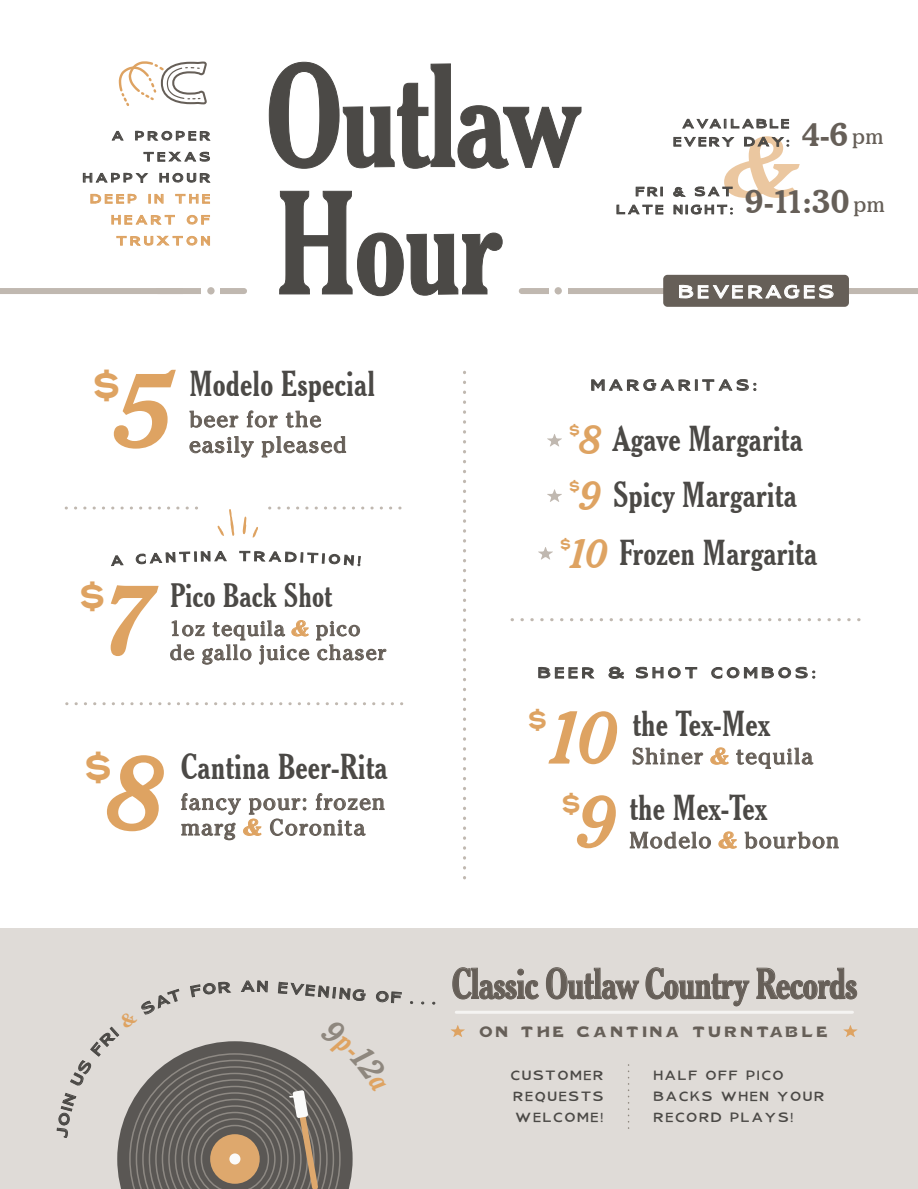
<style>
.page{position:relative;width:918px;height:1189px;background:#fff}
.page>*{position:absolute;margin:0;border:0;box-sizing:border-box;transform-origin:0 0}
.t1{font:700 condensed 142.2px/127.2px "Cheltenham BT";letter-spacing:-.025em;color:#4b4946}
.t2{font:108.6px "Cheltenham BT Bold Italic Headline";color:#dea362}
.t3{font:102px "Cheltenham BT Bold Italic Headline";color:#dea362}
.t4{font:81px "Cheltenham BT Bold Italic Headline";color:#dea362;scale:1.2 1}
.t5{font:75.9px "Cheltenham BT Bold Italic Headline";color:#dea362}
.t6{font:700 condensed 42px "Cheltenham BT";letter-spacing:-.025em;color:#665f58}
.t7{font:42px "Cheltenham BT Bold Italic Headline";color:#dea362}
.t8{font:700 41.4px "Henderson Sans Basic";color:#dea362}
.t9{font:700 39px "Henderson Sans Basic";color:#dea362}
.t10{font:700 condensed 35.1px "Cheltenham BT";color:#4b4946}
.t11{font:700 33.9px "Cheltenham BT";color:#665f58}
.t12{font:700 condensed 33px "Cheltenham BT";color:#4b4946}
.t13{font:700 29.1px "Henderson Sans Basic";color:#dea362}
.t14{font:22.5px/25.5px "Cheltenham Std";letter-spacing:.05em;color:#665f58}
.t15{font:21px/24px "Cheltenham Std";letter-spacing:.05em;color:#665f58}
.t16{font:18px "KHEGYPTIANUPPER Regular";letter-spacing:.15em;color:#fff;scale:1.2 1}
.t17{font:700 16.5px "Henderson Sans Basic";color:#dea362}
.t18{font:15px "KHEGYPTIANUPPER Regular";letter-spacing:.2em;color:#4b4946;scale:1.2 1}
.t19{font:15px "KHJOCKOBOLD Regular";letter-spacing:.2em;color:#665f58}
.t20{font:13.5px/21px "KHEGYPTIANUPPER Regular";letter-spacing:.1em;color:#4b4946;text-align:justify;scale:1.1 1}
.t21{font:12.6px/18px "KHEGYPTIANUPPER Regular";letter-spacing:.15em;color:#4b4946;text-align:right;scale:1.2 1}
.t22{font:12.6px/21px "KHEGYPTIANUPPER Regular";letter-spacing:.2em;color:#dea362;text-align:right;scale:1.2 1}
.t23{font:12.6px/21px "KHEGYPTIANUPPER Regular";letter-spacing:.2em;color:#4b4946;text-align:right;scale:1.2 1}
.s1{font-family:"Myriad Pro"}
.s2{font-weight:400;font-size:27px}
.s3{font-family:"KHWHISKEYBLOCK Regular"}
.s4{font-weight:700;font-style:italic;color:#dea362}
.s5{font-family:"Henderson Sans Basic";font-weight:600}
</style>
<div class="page">
<div style="left:0;top:928px;width:918px;height:260px;background:#dfdbd7"></div>
<svg style="left:268px;top:61px;width:314px;height:108px"></svg>
<svg style="left:279px;top:190px;width:224px;height:106px"></svg>
<div style="left:522px;top:288px;width:328px;height:6px;background:#c0b8b0"></div>
<div style="left:787px;top:288px;width:131px;height:6px;background:#c0b8b0"></div>
<div style="left:158px;top:288px;width:86px;height:6px;background:#c0b8b0"></div>
<div style="left:0;top:288px;width:183px;height:6px;background:#c0b8b0"></div>
<div style="left:202px;top:277px;width:18px;height:28px;background:#fff"></div>
<div style="left:207px;top:287px;width:8px;height:7px;background:#c0b8b0;border-radius:50%"></div>
<div style="left:549px;top:277px;width:18px;height:28px;background:#fff"></div>
<div style="left:555px;top:287px;width:7px;height:7px;background:#c0b8b0;border-radius:50%"></div>
<svg style="left:118px;top:61px;width:89px;height:45px"></svg>
<svg style="left:112px;top:130px;width:11px;height:10px"></svg>
<svg style="left:135px;top:131px;width:75px;height:10px"></svg>
<svg style="left:144px;top:151px;width:66px;height:11px"></svg>
<svg style="left:83px;top:172px;width:65px;height:11px"></svg>
<svg style="left:160px;top:173px;width:50px;height:10px"></svg>
<svg style="left:91px;top:194px;width:45px;height:10px"></svg>
<svg style="left:149px;top:194px;width:14px;height:9px"></svg>
<svg style="left:175px;top:194px;width:35px;height:10px"></svg>
<svg style="left:112px;top:214px;width:63px;height:11px"></svg>
<svg style="left:186px;top:215px;width:24px;height:10px"></svg>
<svg style="left:117px;top:236px;width:93px;height:10px"></svg>
<svg style="left:682px;top:118px;width:107px;height:10px"></svg>
<svg style="left:674px;top:137px;width:60px;height:10px"></svg>
<svg style="left:744px;top:136px;width:45px;height:11px"></svg>
<svg style="left:636px;top:187px;width:27px;height:9px"></svg>
<svg style="left:673px;top:187px;width:12px;height:10px"></svg>
<svg style="left:695px;top:186px;width:37px;height:10px"></svg>
<svg style="left:617px;top:204px;width:46px;height:10px"></svg>
<svg style="left:674px;top:204px;width:59px;height:10px"></svg>
<div style="left:663px;top:275px;width:186px;height:32px;background:#665f58;border-radius:4px"></div>
<svg style="left:679px;top:284px;width:154px;height:14px"></svg>
<svg style="left:453px;top:967px;width:86px;height:32px"></svg>
<svg style="left:546px;top:967px;width:93px;height:32px"></svg>
<svg style="left:646px;top:967px;width:103px;height:39px"></svg>
<svg style="left:757px;top:967px;width:100px;height:32px"></svg>
<hr style="left:456px;top:1010px;width:396px;height:3px;background:#fff">
<svg style="left:843px;top:1025px;width:15px;height:12px"></svg>
<svg style="left:451px;top:1025px;width:14px;height:12px"></svg>
<svg style="left:628px;top:1064px;width:1px;height:64px"></svg>
<svg style="left:463px;top:372px;width:3px;height:508px"></svg>
<svg style="left:511px;top:618px;width:348px;height:3px"></svg>
<svg style="left:633px;top:747px;width:70px;height:17px"></svg>
<svg style="left:711px;top:747px;width:17px;height:17px"></svg>
<svg style="left:736px;top:748px;width:77px;height:20px"></svg>
<svg style="left:630px;top:832px;width:81px;height:16px"></svg>
<svg style="left:719px;top:831px;width:18px;height:17px"></svg>
<svg style="left:745px;top:832px;width:93px;height:16px"></svg>
<svg style="left:539px;top:667px;width:55px;height:11px"></svg>
<svg style="left:609px;top:667px;width:15px;height:11px"></svg>
<svg style="left:636px;top:666px;width:61px;height:13px"></svg>
<svg style="left:712px;top:666px;width:103px;height:13px"></svg>
<svg style="left:547px;top:434px;width:15px;height:13px"></svg>
<svg style="left:547px;top:489px;width:15px;height:13px"></svg>
<svg style="left:538px;top:547px;width:15px;height:13px"></svg>
<svg style="left:591px;top:379px;width:165px;height:12px"></svg>
<svg style="left:170px;top:620px;width:139px;height:44px"></svg>
<svg style="left:316px;top:621px;width:70px;height:39px"></svg>
<svg style="left:243px;top:516px;width:3px;height:18px"></svg>
<svg style="left:217px;top:509px;width:17px;height:27px"></svg>
<svg style="left:252px;top:527px;width:6px;height:10px"></svg>
<svg style="left:111px;top:555px;width:12px;height:11px"></svg>
<svg style="left:136px;top:551px;width:90px;height:13px"></svg>
<svg style="left:240px;top:550px;width:120px;height:16px"></svg>
<svg style="left:64px;top:506px;width:133px;height:3px"></svg>
<svg style="left:268px;top:506px;width:132px;height:3px"></svg>
<svg style="left:65px;top:702px;width:337px;height:3px"></svg>
<svg style="left:190px;top:411px;width:48px;height:16px"></svg>
<svg style="left:247px;top:411px;width:30px;height:16px"></svg>
<svg style="left:286px;top:411px;width:35px;height:16px"></svg>
<svg style="left:190px;top:436px;width:63px;height:21px"></svg>
<svg style="left:262px;top:436px;width:84px;height:21px"></svg>
<svg style="left:182px;top:793px;width:202px;height:47px"></svg>
<svg style="left:421px;top:1001px;width:14px;height:3px"></svg>
<svg style="left:57px;top:980px;width:345px;height:208px"></svg>
<p class="t23" style="left:83px;top:123px;width:108px">A PROPER<br>TEXAS<br>HAPPY HOUR</p>
<p class="t22" style="left:90px;top:186px;width:102px">DEEP IN THE<br>HEART OF<br>TRUXTON</p>
<h1 class="t1" style="left:265px;top:51px;width:316px">Outlaw<br>Hour</h1>
<p class="t21" style="left:673px;top:113px;width:98px">AVAILABLE<br>EVERY DAY<span class="s1">:</span></p>
<p class="t11" style="left:801px;top:112px;width:84px">4-6<span class="s2">pm</span></p>
<p class="t21" style="left:616px;top:181px;width:99px">FRI <span class="s3">&amp;</span> SAT<br>LATE NIGHT<span class="s1">:</span></p>
<p class="t11" style="left:745px;top:180px;width:142px">9-11:30<span class="s2">pm</span></p>
<h3 class="t4" style="left:727px;top:119px;width:66px">&amp;</h3>
<p class="t16" style="left:678px;top:278px;width:131px">BEVERAGES</p>
<p class="t8" style="left:92px;top:358px;width:30px">$</p>
<h2 class="t2" style="left:117px;top:343px;width:61px">5</h2>
<p class="t10" style="left:189px;top:362px;width:188px">Modelo Especial</p>
<p class="t14" style="left:189px;top:406px;width:159px">beer for the easily pleased</p>
<p class="t9" style="left:79px;top:571px;width:28px">$</p>
<h3 class="t3" style="left:102px;top:557px;width:57px">7</h3>
<p class="t12" style="left:170px;top:574px;width:164px">Pico Back Shot</p>
<p class="t15" style="left:170px;top:616px;width:218px">1oz tequila <span class="s4">&amp;</span> pico de gallo juice chaser</p>
<p class="t8" style="left:84px;top:741px;width:30px">$</p>
<h2 class="t2" style="left:108px;top:725px;width:61px">8</h2>
<p class="t10" style="left:181px;top:744px;width:208px">Cantina Beer-Rita</p>
<p class="t14" style="left:181px;top:789px;width:206px">fancy pour: frozen marg <span class="s4">&amp;</span> Coronita</p>
<p class="t18" style="left:291px;top:977px;width:40px;rotate:6deg">VENI</p>
<p class="t18" style="left:591px;top:374px;width:140px">MARGARITAS<span class="s1">:</span></p>
<p class="t17" style="left:569px;top:419px;width:13px">$</p>
<p class="t7" style="left:580px;top:413px;width:24px">8</p>
<p class="t17" style="left:569px;top:476px;width:13px">$</p>
<p class="t7" style="left:580px;top:470px;width:24px">9</p>
<p class="t10" style="left:613px;top:416px;width:192px">Agave Margarita</p>
<p class="t10" style="left:613px;top:473px;width:186px">Spicy Margarita</p>
<p class="t17" style="left:560px;top:533px;width:13px">$</p>
<p class="t7" style="left:567px;top:527px;width:43px">10</p>
<p class="t10" style="left:619px;top:530px;width:200px">Frozen Margarita</p>
<p class="t18" style="left:538px;top:661px;width:233px">BEER <span class="s5">&amp;</span> SHOT COMBOS<span class="s1">:</span></p>
<p class="t13" style="left:527px;top:701px;width:21px">$</p>
<h3 class="t5" style="left:545px;top:690px;width:76px">10</h3>
<p class="t13" style="left:561px;top:785px;width:21px">$</p>
<h3 class="t5" style="left:578px;top:774px;width:43px">9</h3>
<p class="t10" style="left:632px;top:702px;width:139px">the Tex-Mex</p>
<p class="t14" style="left:632px;top:743px;width:182px">Shiner <span class="s4">&amp;</span> tequila</p>
<p class="t10" style="left:629px;top:786px;width:139px">the Mex-Tex</p>
<p class="t14" style="left:629px;top:827px;width:211px">Modelo <span class="s4">&amp;</span> bourbon</p>
<p class="t6" style="left:452px;top:958px;width:407px">Classic Outlaw Country Records</p>
<p class="t19" style="left:479px;top:1023px;width:350px">ON THE CANTINA TURNTABLE</p>
<p class="t20" style="left:511px;top:1062px;width:86px">CUSTOMER REQUESTS WELCOME<span class="s1">!</span></p>
<p class="t20" style="left:653px;top:1062px;width:157px;text-align:left">HALF OFF PICO<br>BACKS WHEN YOUR<br>RECORD PLAYS<span class="s1">!</span></p>
</div>
